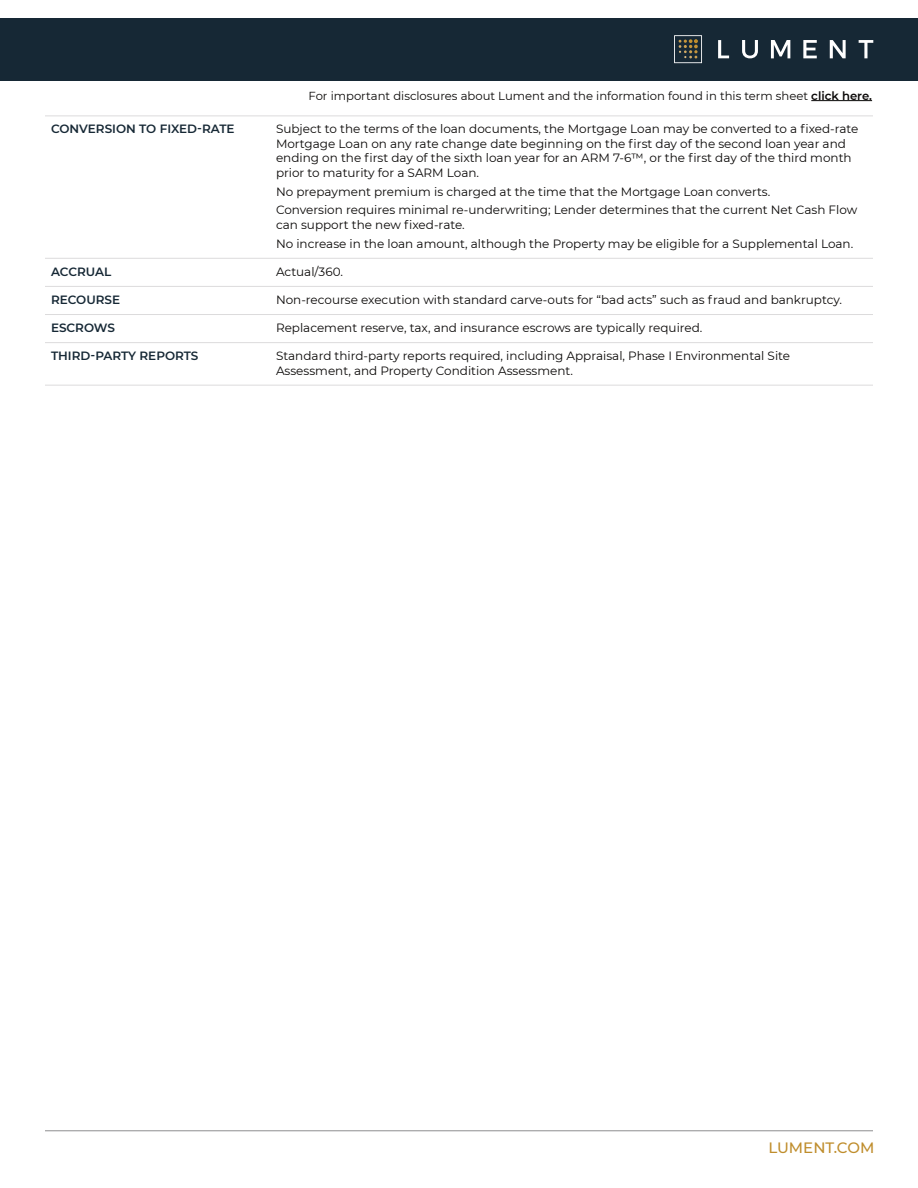
<style>
.page{position:relative;width:918px;height:1188px;background:#fff}
.page>*{position:absolute;margin:0;border:0;box-sizing:border-box;transform-origin:0 0}
.t1{font:500 15px "Montserrat";color:#bf8d2c}
.t2{font:12px/14.4px "Montserrat";color:#0a0807}
.t3{font:600 12px "Montserrat";color:#162835}
.t4{font:11.7px "Montserrat";color:#0a0807}
.s1{font-weight:600}
</style>
<div class="page">
<div style="left:0;top:18px;width:918px;height:63px;background:#162835"></div>
<svg style="left:674px;top:35px;width:28px;height:28px"></svg>
<svg style="left:718px;top:40px;width:11px;height:18px"></svg>
<svg style="left:742px;top:40px;width:16px;height:18px"></svg>
<svg style="left:771px;top:40px;width:19px;height:18px"></svg>
<svg style="left:830px;top:40px;width:16px;height:18px"></svg>
<svg style="left:859px;top:40px;width:14px;height:18px"></svg>
<svg style="left:803px;top:40px;width:14px;height:18px"></svg>
<hr style="left:45px;top:1130px;width:828px;height:1px;background:#9a9a9c">
<hr style="left:45px;top:116px;width:225px;height:1px;background:#dcdbdc">
<hr style="left:270px;top:116px;width:603px;height:1px;background:#dcdbdc">
<hr style="left:45px;top:258px;width:225px;height:1px;background:#dcdbdc">
<hr style="left:270px;top:258px;width:603px;height:1px;background:#dcdbdc">
<hr style="left:45px;top:286px;width:225px;height:1px;background:#dcdbdc">
<hr style="left:270px;top:286px;width:603px;height:1px;background:#dcdbdc">
<hr style="left:45px;top:314px;width:225px;height:1px;background:#dcdbdc">
<hr style="left:270px;top:314px;width:603px;height:1px;background:#dcdbdc">
<hr style="left:45px;top:342px;width:225px;height:1px;background:#dcdbdc">
<hr style="left:270px;top:342px;width:603px;height:1px;background:#dcdbdc">
<hr style="left:45px;top:385px;width:225px;height:1px;background:#dcdbdc">
<hr style="left:270px;top:385px;width:603px;height:1px;background:#dcdbdc">
<hr style="left:811px;top:100px;width:61px;height:1px;background:#0a0807">
<p class="t4" style="left:309px;top:88px;width:565px">For important disclosures about Lument and the information found in this term sheet <span class="s1">click here.</span></p>
<p class="t3" style="left:51px;top:121px;width:185px">CONVERSION TO FIXED-RATE</p>
<p class="t2" style="left:276px;top:122px;width:584px">Subject to the terms of the loan documents, the Mortgage Loan may be converted to a fixed-rate Mortgage Loan on any rate change date beginning on the first day of the second loan year and ending on the first day of the sixth loan year for an ARM 7-6™, or the first day of the third month prior to maturity for a SARM Loan.</p>
<p class="t2" style="left:276px;top:181px;width:583px;line-height:18.9px">No prepayment premium is charged at the time that the Mortgage Loan converts.<br>Conversion requires minimal re-underwriting; Lender determines that the current Net Cash Flow</p>
<p class="t2" style="left:276px;top:215px;width:579px;line-height:18.9px">can support the new fixed-rate.<br>No increase in the loan amount, although the Property may be eligible for a Supplemental Loan.</p>
<p class="t3" style="left:51px;top:263px;width:62px">ACCRUAL</p>
<p class="t2" style="left:276px;top:264px;width:69px">Actual/360.</p>
<p class="t3" style="left:51px;top:291px;width:71px">RECOURSE</p>
<p class="t2" style="left:276px;top:292px;width:568px">Non-recourse execution with standard carve-outs for “bad acts” such as fraud and bankruptcy.</p>
<p class="t3" style="left:51px;top:319px;width:66px">ESCROWS</p>
<p class="t2" style="left:276px;top:320px;width:428px">Replacement reserve, tax, and insurance escrows are typically required.</p>
<p class="t3" style="left:51px;top:347px;width:149px">THIRD-PARTY REPORTS</p>
<p class="t2" style="left:276px;top:348px;width:516px">Standard third-party reports required, including Appraisal, Phase I Environmental Site<br>Assessment, and Property Condition Assessment.</p>
<p class="t1" style="left:768px;top:1137px;width:108px">LUMENT.COM</p>
</div>
